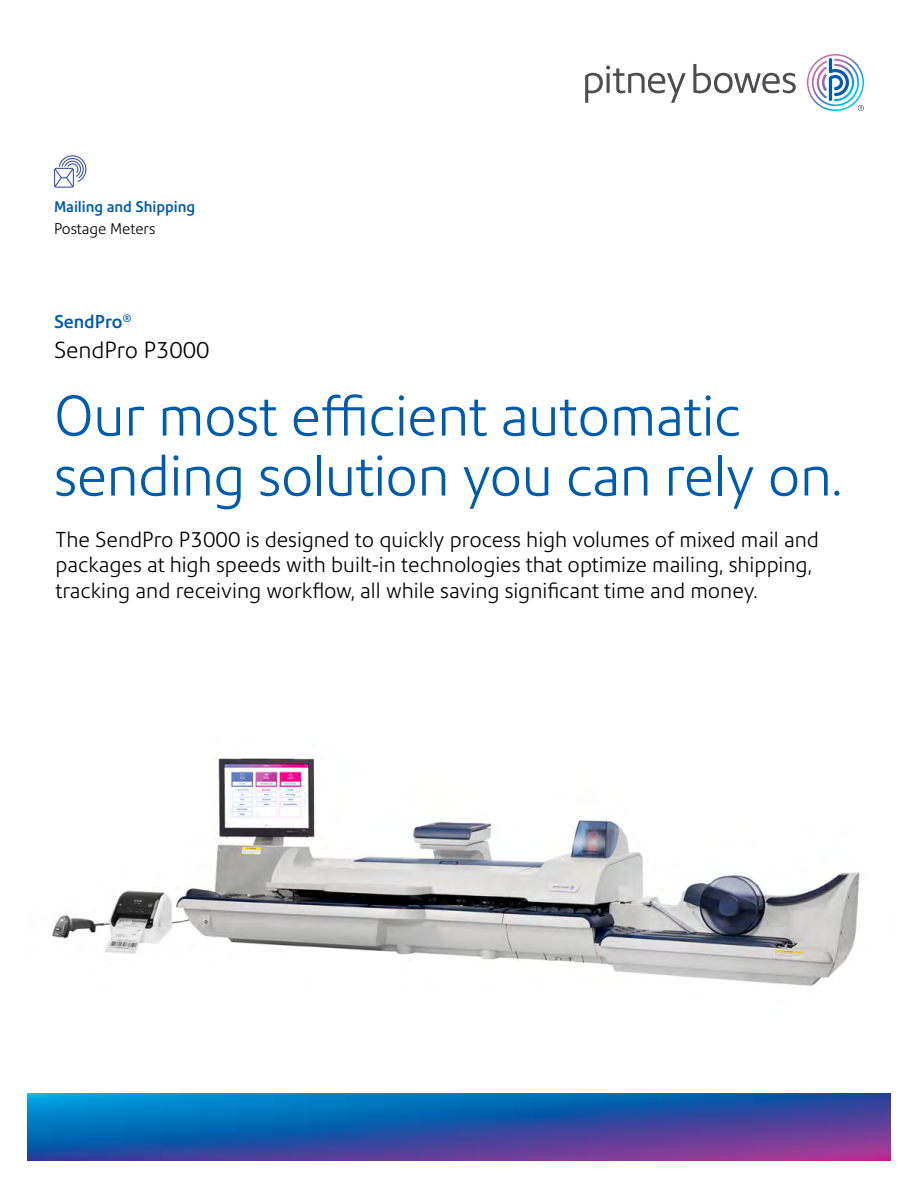
<style>
.page{position:relative;width:918px;height:1188px;background:#fff}
.page>*{position:absolute;margin:0;border:0;box-sizing:border-box;transform-origin:0 0}
.t1{font:300 55.5px/60px "Precision Sans";letter-spacing:-.01em;color:#005baa}
.t2{font:300 22.5px "Precision Sans";color:#000}
.t3{font:300 21px/25.2px "Precision Sans";color:#000}
.t4{font:500 18px "Precision Sans";color:#005baa}
.t5{font:500 15px "Precision Sans";color:#005baa}
.t6{font:300 15px "Precision Sans";color:#000}
</style>
<div class="page">
<img style="left:52px;top:758px;width:808px;height:229px">
<svg style="left:27px;top:1094px;width:864px;height:67px;background:#2d55a8"></svg>
<svg style="left:54px;top:155px;width:32px;height:33px"></svg>
<svg style="left:585px;top:64px;width:211px;height:39px"></svg>
<svg style="left:807px;top:54px;width:57px;height:57px"></svg>
<p class="t5" style="left:54px;top:197px;width:143px">Mailing and Shipping</p>
<p class="t6" style="left:54px;top:220px;width:103px">Postage Meters</p>
<p class="t4" style="left:54px;top:311px;width:79px">SendPro<sup>®</sup></p>
<p class="t2" style="left:54px;top:336px;width:157px">SendPro P3000</p>
<h1 class="t1" style="left:54px;top:386px;width:790px">Our most efficient automatic sending solution you can rely on.</h1>
<p class="t3" style="left:56px;top:527px;width:765px">The SendPro P3000 is designed to quickly process high volumes of mixed mail and packages at high speeds with built-in technologies that optimize mailing, shipping, tracking and receiving workflow, all while saving significant time and money.</p>
</div>
